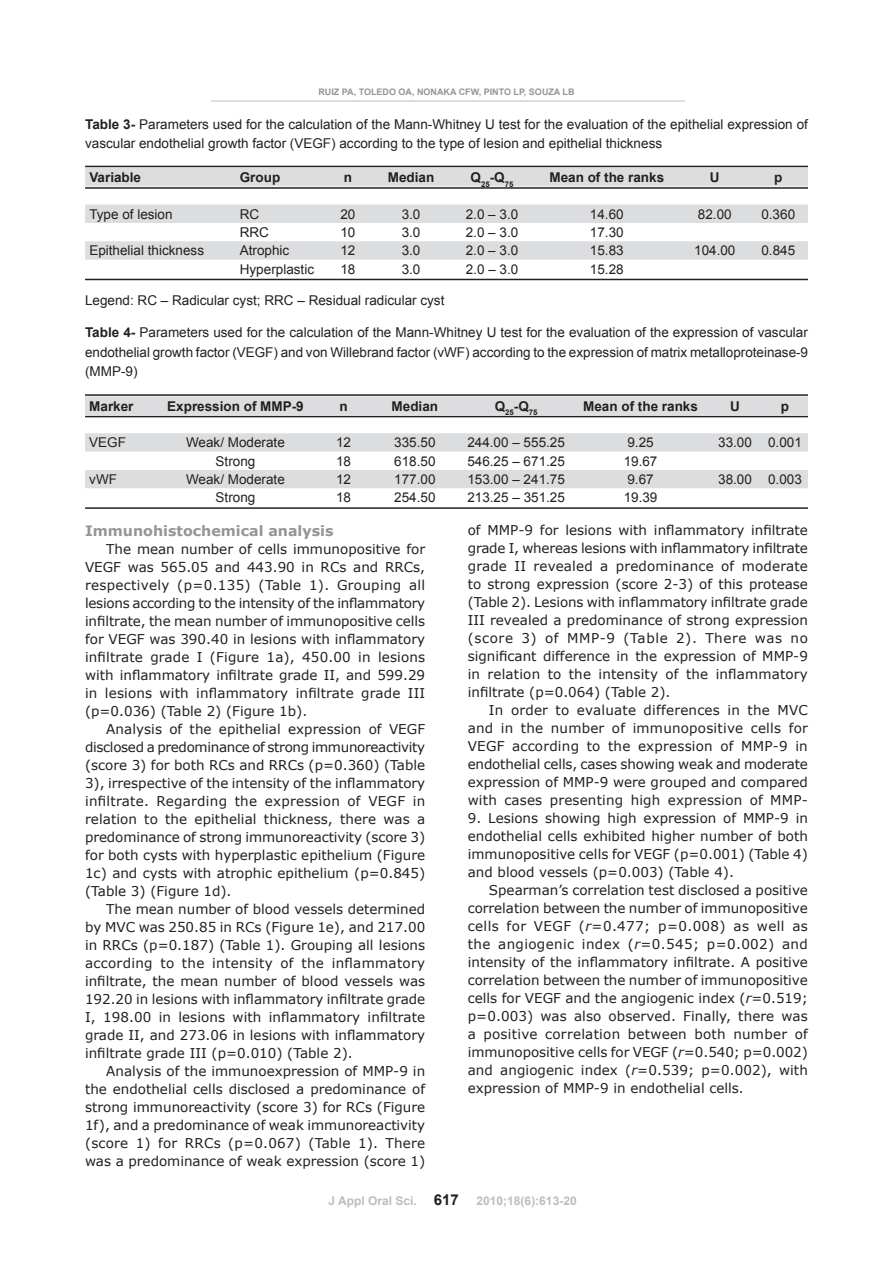
<style>
.page{position:relative;width:893px;height:1263px;background:#fff}
.page>*{position:absolute;margin:0;border:0;box-sizing:border-box;transform-origin:0 0}
.t1{font:700 14.25px "Verdana";color:#939598}
.t2{font:13.5px/18px "Verdana";color:#231f20;text-align:justify}
.t3{font:13.5px/19.5px "Arial";color:#231f20}
.t4{font:700 13.5px "Arial";color:#231f20}
.t5{font:700 12px "Arial";color:#bcbdc0}
.t6{font:700 9px "Arial";color:#939598}
.t7{font:700 7.8px "Arial";color:#231f20}
.s1{font-weight:700}
.s2{font-style:italic}
.s3{font-size:15px;color:#231f20}
</style>
<div class="page">
<hr style="left:211px;top:100px;width:473px;height:1px;background:#dcdddf">
<svg style="left:85px;top:168px;width:723px;height:92px;fill:#dcdddf"></svg>
<hr style="left:85px;top:166px;width:723px;height:1px;background:#231f20">
<hr style="left:85px;top:187px;width:723px;height:2px;background:#231f20">
<hr style="left:85px;top:279px;width:723px;height:1px;background:#231f20">
<svg style="left:85px;top:397px;width:723px;height:91px;fill:#dcdddf"></svg>
<hr style="left:85px;top:394px;width:723px;height:2px;background:#231f20">
<hr style="left:85px;top:416px;width:723px;height:1px;background:#231f20">
<hr style="left:85px;top:507px;width:723px;height:2px;background:#231f20">
<p class="t6" style="left:318px;top:86px;width:258px">RUIZ PA, TOLEDO OA, NONAKA CFW, PINTO LP, SOUZA LB</p>
<p class="t3" style="left:85px;top:115px;width:724px"><span class="s1">Table 3-</span> Parameters used for the calculation of the Mann-Whitney U test for the evaluation of the epithelial expression of vascular endothelial growth factor (VEGF) according to the type of lesion and epithelial thickness</p>
<p class="t4" style="left:89px;top:168px;width:53px">Variable</p>
<p class="t4" style="left:240px;top:168px;width:42px">Group</p>
<p class="t4" style="left:344px;top:168px;width:10px">n</p>
<p class="t4" style="left:388px;top:168px;width:48px">Median</p>
<p class="t7" style="left:471px;top:179px;width:44px"><sup>Q</sup>25<sup>-Q</sup>75</p>
<p class="t4" style="left:549px;top:168px;width:116px">Mean of the ranks</p>
<p class="t4" style="left:710px;top:168px;width:11px">U</p>
<p class="t4" style="left:774px;top:168px;width:10px">p</p>
<p class="t3" style="left:89px;top:204px;width:85px">Type of lesion</p>
<p class="t3" style="left:240px;top:204px;width:21px">RC</p>
<p class="t3" style="left:340px;top:204px;width:17px">20</p>
<p class="t3" style="left:402px;top:204px;width:20px">3.0</p>
<p class="t3" style="left:466px;top:204px;width:54px">2.0 – 3.0</p>
<p class="t3" style="left:590px;top:204px;width:35px">14.60</p>
<p class="t3" style="left:698px;top:204px;width:35px">82.00</p>
<p class="t3" style="left:761px;top:204px;width:35px">0.360</p>
<p class="t3" style="left:240px;top:223px;width:31px">RRC</p>
<p class="t3" style="left:340px;top:223px;width:17px">10</p>
<p class="t3" style="left:402px;top:223px;width:20px">3.0</p>
<p class="t3" style="left:466px;top:223px;width:54px">2.0 – 3.0</p>
<p class="t3" style="left:590px;top:223px;width:35px">17.30</p>
<p class="t3" style="left:89px;top:241px;width:116px">Epithelial thickness</p>
<p class="t3" style="left:240px;top:241px;width:51px">Atrophic</p>
<p class="t3" style="left:340px;top:241px;width:17px">12</p>
<p class="t3" style="left:402px;top:241px;width:20px">3.0</p>
<p class="t3" style="left:466px;top:241px;width:54px">2.0 – 3.0</p>
<p class="t3" style="left:590px;top:241px;width:35px">15.83</p>
<p class="t3" style="left:694px;top:241px;width:43px">104.00</p>
<p class="t3" style="left:761px;top:241px;width:35px">0.845</p>
<p class="t3" style="left:240px;top:259px;width:76px">Hyperplastic</p>
<p class="t3" style="left:340px;top:259px;width:17px">18</p>
<p class="t3" style="left:402px;top:259px;width:20px">3.0</p>
<p class="t3" style="left:466px;top:259px;width:54px">2.0 – 3.0</p>
<p class="t3" style="left:590px;top:259px;width:35px">15.28</p>
<p class="t3" style="left:85px;top:291px;width:361px">Legend: RC – Radicular cyst; RRC – Residual radicular cyst</p>
<p class="t3" style="left:85px;top:323px;width:725px;text-align:justify"><span class="s1">Table 4-</span> Parameters used for the calculation of the Mann-Whitney U test for the evaluation of the expression of vascular endothelial growth factor (VEGF) and von Willebrand factor (vWF) according to the expression of matrix metalloproteinase-9 (MMP-9)</p>
<p class="t4" style="left:89px;top:397px;width:46px">Marker</p>
<p class="t4" style="left:167px;top:397px;width:138px">Expression of MMP-9</p>
<p class="t4" style="left:339px;top:397px;width:10px">n</p>
<p class="t4" style="left:392px;top:397px;width:48px">Median</p>
<p class="t7" style="left:495px;top:407px;width:44px"><sup>Q</sup>25<sup>-Q</sup>75</p>
<p class="t4" style="left:583px;top:397px;width:116px">Mean of the ranks</p>
<p class="t4" style="left:730px;top:397px;width:11px">U</p>
<p class="t4" style="left:781px;top:397px;width:10px">p</p>
<p class="t3" style="left:89px;top:433px;width:38px">VEGF</p>
<p class="t3" style="left:186px;top:433px;width:100px">Weak/ Moderate</p>
<p class="t3" style="left:336px;top:433px;width:17px">12</p>
<p class="t3" style="left:394px;top:433px;width:43px">335.50</p>
<p class="t3" style="left:467px;top:433px;width:99px">244.00 – 555.25</p>
<p class="t3" style="left:627px;top:433px;width:28px">9.25</p>
<p class="t3" style="left:718px;top:433px;width:85px">33.00 0.001</p>
<p class="t3" style="left:216px;top:451px;width:41px">Strong</p>
<p class="t3" style="left:336px;top:451px;width:17px">18</p>
<p class="t3" style="left:394px;top:451px;width:43px">618.50</p>
<p class="t3" style="left:467px;top:451px;width:99px">546.25 – 671.25</p>
<p class="t3" style="left:624px;top:451px;width:35px">19.67</p>
<p class="t3" style="left:89px;top:470px;width:29px">vWF</p>
<p class="t3" style="left:186px;top:470px;width:100px">Weak/ Moderate</p>
<p class="t3" style="left:336px;top:470px;width:17px">12</p>
<p class="t3" style="left:394px;top:470px;width:43px">177.00</p>
<p class="t3" style="left:467px;top:470px;width:99px">153.00 – 241.75</p>
<p class="t3" style="left:627px;top:470px;width:28px">9.67</p>
<p class="t3" style="left:718px;top:470px;width:85px">38.00 0.003</p>
<p class="t3" style="left:216px;top:488px;width:41px">Strong</p>
<p class="t3" style="left:336px;top:488px;width:17px">18</p>
<p class="t3" style="left:394px;top:488px;width:43px">254.50</p>
<p class="t3" style="left:467px;top:488px;width:99px">213.25 – 351.25</p>
<p class="t3" style="left:624px;top:488px;width:35px">19.39</p>
<p class="t1" style="left:85px;top:522px;width:250px">Immunohistochemical analysis</p>
<p class="t2" style="left:85px;top:540px;width:342px;text-indent:21px">The mean number of cells immunopositive for VEGF was 565.05 and 443.90 in RCs and RRCs, respectively (p=0.135) (Table 1). Grouping all lesions according to the intensity of the inflammatory infiltrate, the mean number of immunopositive cells for VEGF was 390.40 in lesions with inflammatory infiltrate grade I (Figure 1a), 450.00 in lesions with inflammatory infiltrate grade II, and 599.29 in lesions with inflammatory infiltrate grade III (p=0.036) (Table 2) (Figure 1b).</p>
<p class="t2" style="left:85px;top:720px;width:342px;text-indent:21px">Analysis of the epithelial expression of VEGF disclosed a predominance of strong immunoreactivity (score 3) for both RCs and RRCs (p=0.360) (Table 3), irrespective of the intensity of the inflammatory infiltrate. Regarding the expression of VEGF in relation to the epithelial thickness, there was a predominance of strong immunoreactivity (score 3) for both cysts with hyperplastic epithelium (Figure 1c) and cysts with atrophic epithelium (p=0.845) (Table 3) (Figure 1d).</p>
<p class="t2" style="left:85px;top:899px;width:342px;text-indent:21px">The mean number of blood vessels determined by MVC was 250.85 in RCs (Figure 1e), and 217.00 in RRCs (p=0.187) (Table 1). Grouping all lesions according to the intensity of the inflammatory infiltrate, the mean number of blood vessels was 192.20 in lesions with inflammatory infiltrate grade I, 198.00 in lesions with inflammatory infiltrate grade II, and 273.06 in lesions with inflammatory infiltrate grade III (p=0.010) (Table 2).</p>
<p class="t2" style="left:85px;top:1061px;width:342px;text-indent:21px">Analysis of the immunoexpression of MMP-9 in the endothelial cells disclosed a predominance of strong immunoreactivity (score 3) for RCs (Figure 1f), and a predominance of weak immunoreactivity (score 1) for RRCs (p=0.067) (Table 1). There was a predominance of weak expression (score 1)</p>
<p class="t2" style="left:468px;top:521px;width:342px">of MMP-9 for lesions with inflammatory infiltrate grade I, whereas lesions with inflammatory infiltrate grade II revealed a predominance of moderate to strong expression (score 2-3) of this protease (Table 2). Lesions with inflammatory infiltrate grade III revealed a predominance of strong expression (score 3) of MMP-9 (Table 2). There was no significant difference in the expression of MMP-9 in relation to the intensity of the inflammatory infiltrate (p=0.064) (Table 2).</p>
<p class="t2" style="left:468px;top:701px;width:342px;text-indent:21px">In order to evaluate differences in the MVC and in the number of immunopositive cells for VEGF according to the expression of MMP-9 in endothelial cells, cases showing weak and moderate expression of MMP-9 were grouped and compared with cases presenting high expression of MMP-</p>
<p class="t2" style="left:468px;top:809px;width:342px">9. Lesions showing high expression of MMP-9 in endothelial cells exhibited higher number of both immunopositive cells for VEGF (p=0.001) (Table 4) and blood vessels (p=0.003) (Table 4).</p>
<p class="t2" style="left:468px;top:881px;width:342px;text-indent:21px">Spearman’s correlation test disclosed a positive correlation between the number of immunopositive cells for VEGF (<span class="s2">r</span>=0.477; p=0.008) as well as the angiogenic index (<span class="s2">r</span>=0.545; p=0.002) and intensity of the inflammatory infiltrate. A positive correlation between the number of immunopositive cells for VEGF and the angiogenic index (<span class="s2">r</span>=0.519; p=0.003) was also observed. Finally, there was a positive correlation between both number of immunopositive cells for VEGF (<span class="s2">r</span>=0.540; p=0.002) and angiogenic index (<span class="s2">r</span>=0.539; p=0.002), with expression of MMP-9 in endothelial cells.</p>
<p class="t5" style="left:328px;top:1193px;width:132px">J Appl Oral Sci. <span class="s3">617</span></p>
<p class="t5" style="left:477px;top:1193px;width:102px">2010;18(6):613-20</p>
</div>
